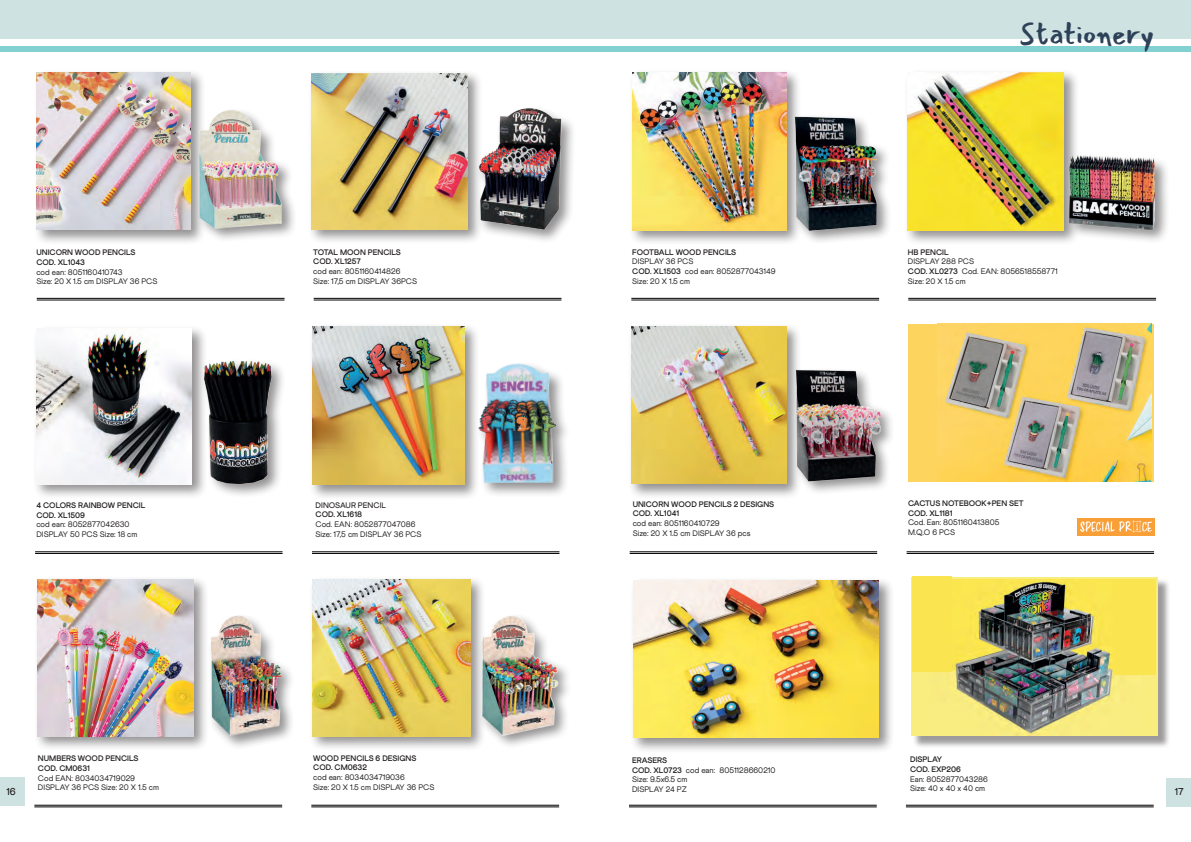
<style>
.page{position:relative;width:1191px;height:842px;background:#fff}
.page>*{position:absolute;margin:0;border:0;box-sizing:border-box;transform-origin:0 0}
.t1{font:30px "Mansalva";color:#2d4159}
.t2{font:500 10px "Athletics";color:#231f20}
.t3{font:8px/9.6px "Athletics";color:#231f20}
.t4{font:700 8px/9.6px "Athletics";color:#231f20}
.t5{font:500 8px "Athletics";color:#231f20}
.s1{font-weight:700}
</style>
<div class="page">
<div style="left:0;top:778px;width:25px;height:28px;background:#cde2e1"></div>
<div style="left:1166px;top:778px;width:25px;height:28px;background:#cde2e1"></div>
<div style="left:0;top:0;width:1191px;height:39px;background:#cde2e1"></div>
<div style="left:0;top:46px;width:1191px;height:6px;background:#83d0d3"></div>
<hr style="left:631px;top:298px;width:248px;height:1px;background:#000">
<hr style="left:631px;top:300px;width:248px;height:1px;background:#000">
<hr style="left:629px;top:805px;width:247px;height:1px;background:#000">
<hr style="left:629px;top:807px;width:247px;height:1px;background:#000">
<hr style="left:629px;top:552px;width:248px;height:1px;background:#000">
<hr style="left:629px;top:553px;width:248px;height:1px;background:#000">
<hr style="left:906px;top:552px;width:248px;height:1px;background:#000">
<hr style="left:906px;top:553px;width:248px;height:1px;background:#000">
<hr style="left:908px;top:298px;width:248px;height:1px;background:#000">
<hr style="left:908px;top:300px;width:248px;height:1px;background:#000">
<hr style="left:906px;top:805px;width:247px;height:1px;background:#000">
<hr style="left:906px;top:807px;width:247px;height:1px;background:#000">
<hr style="left:37px;top:298px;width:247px;height:1px;background:#000">
<hr style="left:37px;top:300px;width:247px;height:1px;background:#000">
<hr style="left:34px;top:805px;width:248px;height:1px;background:#000">
<hr style="left:34px;top:807px;width:248px;height:1px;background:#000">
<hr style="left:35px;top:552px;width:247px;height:1px;background:#000">
<hr style="left:35px;top:553px;width:247px;height:1px;background:#000">
<hr style="left:312px;top:552px;width:247px;height:1px;background:#000">
<hr style="left:312px;top:553px;width:247px;height:1px;background:#000">
<hr style="left:314px;top:298px;width:247px;height:1px;background:#000">
<hr style="left:314px;top:300px;width:247px;height:1px;background:#000">
<hr style="left:311px;top:805px;width:248px;height:1px;background:#000">
<hr style="left:311px;top:807px;width:248px;height:1px;background:#000">
<div style="left:630px;top:577px;width:264px;height:176px;background:#231f20;opacity:.5"></div>
<img style="left:633px;top:580px;width:245px;height:158px">
<div style="left:628px;top:69px;width:173px;height:177px;background:#231f20;opacity:.5"></div>
<img style="left:632px;top:73px;width:154px;height:158px">
<div style="left:1066px;top:153px;width:104px;height:92px;background:#231f20;opacity:.5"></div>
<img style="left:1079px;top:153px;width:75px;height:78px">
<div style="left:903px;top:69px;width:176px;height:177px;background:#231f20;opacity:.5"></div>
<img style="left:907px;top:72px;width:157px;height:159px">
<div style="left:791px;top:113px;width:101px;height:132px;background:#231f20;opacity:.5"></div>
<img style="left:792px;top:88px;width:88px;height:143px">
<div style="left:793px;top:367px;width:102px;height:129px;background:#231f20;opacity:.5"></div>
<img style="left:802px;top:367px;width:81px;height:118px">
<div style="left:628px;top:323px;width:174px;height:176px;background:#231f20;opacity:.5"></div>
<img style="left:631px;top:326px;width:155px;height:158px">
<div style="left:912px;top:578px;width:258px;height:170px;background:#231f20;opacity:.45"></div>
<div style="left:911px;top:577px;width:246px;height:159px;background:#f9ed80"></div>
<img style="left:952px;top:579px;width:162px;height:157px">
<div style="left:912px;top:577px;width:40px;height:95px;background:#fae550"></div>
<div style="left:1113px;top:579px;width:42px;height:96px;background:#fae550"></div>
<div style="left:908px;top:324px;width:245px;height:157px;background:#fdd45d"></div>
<img style="left:938px;top:324px;width:213px;height:157px">
<div style="left:1077px;top:518px;width:77px;height:17px;background:#f99f38"></div>
<svg style="left:1080px;top:520px;width:72px;height:13px"></svg>
<div style="left:34px;top:576px;width:175px;height:176px;background:#231f20;opacity:.5"></div>
<img style="left:37px;top:579px;width:157px;height:157px">
<div style="left:208px;top:613px;width:88px;height:138px;background:#231f20;opacity:.5"></div>
<img style="left:202px;top:594px;width:88px;height:143px">
<img style="left:483px;top:108px;width:90px;height:132px">
<div style="left:308px;top:70px;width:175px;height:175px;background:#231f20;opacity:.5"></div>
<img style="left:311px;top:73px;width:157px;height:156px">
<div style="left:476px;top:361px;width:95px;height:137px;background:#231f20;opacity:.5"></div>
<img style="left:480px;top:361px;width:82px;height:122px">
<div style="left:309px;top:322px;width:171px;height:178px;background:#231f20;opacity:.5"></div>
<img style="left:312px;top:326px;width:152px;height:159px">
<img style="left:207px;top:360px;width:76px;height:135px">
<div style="left:33px;top:325px;width:174px;height:175px;background:#231f20;opacity:.5"></div>
<img style="left:36px;top:328px;width:156px;height:156px">
<div style="left:309px;top:576px;width:177px;height:176px;background:#231f20;opacity:.5"></div>
<img style="left:312px;top:579px;width:158px;height:157px">
<div style="left:478px;top:613px;width:94px;height:136px;background:#231f20;opacity:.5"></div>
<img style="left:474px;top:600px;width:88px;height:137px">
<div style="left:33px;top:69px;width:173px;height:176px;background:#231f20;opacity:.5"></div>
<img style="left:37px;top:72px;width:154px;height:158px">
<div style="left:196px;top:107px;width:101px;height:136px;background:#231f20;opacity:.5"></div>
<img style="left:197px;top:82px;width:86px;height:156px">
<p class="t4" style="left:36px;top:248px;width:100px">UNICORN WOOD PENCILS<br>COD. XL1043</p>
<p class="t3" style="left:36px;top:267px;width:123px">cod ean: 8051160410743<br>Size: 20 X 1.5 cm DISPLAY 36 PCS</p>
<p class="t4" style="left:36px;top:500px;width:110px">4 COLORS RAINBOW PENCIL<br>COD. XL1509</p>
<p class="t3" style="left:36px;top:520px;width:103px">cod ean: 8052877042630<br>DISPLAY 50 PCS Size: 18 cm</p>
<p class="t4" style="left:313px;top:247px;width:89px">TOTAL MOON PENCILS<br>COD. XL1257</p>
<p class="t3" style="left:313px;top:266px;width:105px">cod ean: 8051160414826<br>Size: 17,5 cm DISPLAY 36PCS</p>
<p class="t5" style="left:315px;top:500px;width:72px">DINOSAUR PENCIL</p>
<p class="t4" style="left:315px;top:510px;width:48px">COD. XL1618</p>
<p class="t3" style="left:315px;top:519px;width:107px">Cod. EAN: 8052877047086<br>Size: 17,5 cm DISPLAY 36 PCS</p>
<p class="t4" style="left:632px;top:247px;width:105px">FOOTBALL WOOD PENCILS</p>
<p class="t3" style="left:632px;top:257px;width:145px">DISPLAY 36 PCS<br><span class="s1">COD. XL1503</span> cod ean: 8052877043149<br>Size: 20 X 1.5 cm</p>
<p class="t4" style="left:632px;top:499px;width:143px">UNICORN WOOD PENCILS 2 DESIGNS<br>COD. XL1041</p>
<p class="t3" style="left:632px;top:518px;width:119px">cod ean: 8051160410729<br>Size: 20 X 1.5 cm DISPLAY 36 pcs</p>
<h1 class="t1" style="left:1019px;top:10px;width:137px">Stationery</h1>
<p class="t4" style="left:908px;top:247px;width:42px">HB PENCIL</p>
<p class="t3" style="left:908px;top:257px;width:151px">DISPLAY 288 PCS<br><span class="s1">COD. XL0273</span> Cod. EAN: 8056518558771<br>Size: 20 X 1.5 cm</p>
<p class="t4" style="left:908px;top:499px;width:117px">CACTUS NOTEBOOK+PEN SET<br>COD. XL1181</p>
<p class="t3" style="left:908px;top:518px;width:93px">Cod. Ean: 8051160413805<br>M.Q.O 6 PCS</p>
<p class="t4" style="left:313px;top:753px;width:105px">WOOD PENCILS 6 DESIGNS<br>COD. CM0632</p>
<p class="t3" style="left:313px;top:772px;width:123px">cod ean: 8034034719036<br>Size: 20 X 1.5 cm DISPLAY 36 PCS</p>
<p class="t4" style="left:38px;top:754px;width:102px">NUMBERS WOOD PENCILS<br>COD. CM0631</p>
<p class="t3" style="left:38px;top:773px;width:122px">Cod EAN: 8034034719029<br>DISPLAY 36 PCS Size: 20 X 1.5 cm</p>
<p class="t4" style="left:910px;top:755px;width:52px">DISPLAY<br>COD. EXP206</p>
<p class="t3" style="left:910px;top:774px;width:79px">Ean: 8052877043286<br>Size: 40 x 40 x 40 cm</p>
<p class="t3" style="left:632px;top:755px;width:145px"><span class="s1">ERASERS<br>COD. XL0723</span> cod ean: 8051128660210<br>Size: 9.5x6.5 cm<br>DISPLAY 24 PZ</p>
<p class="t2" style="left:6px;top:786px;width:11px">16</p>
<p class="t2" style="left:1174px;top:786px;width:10px">17</p>
</div>
